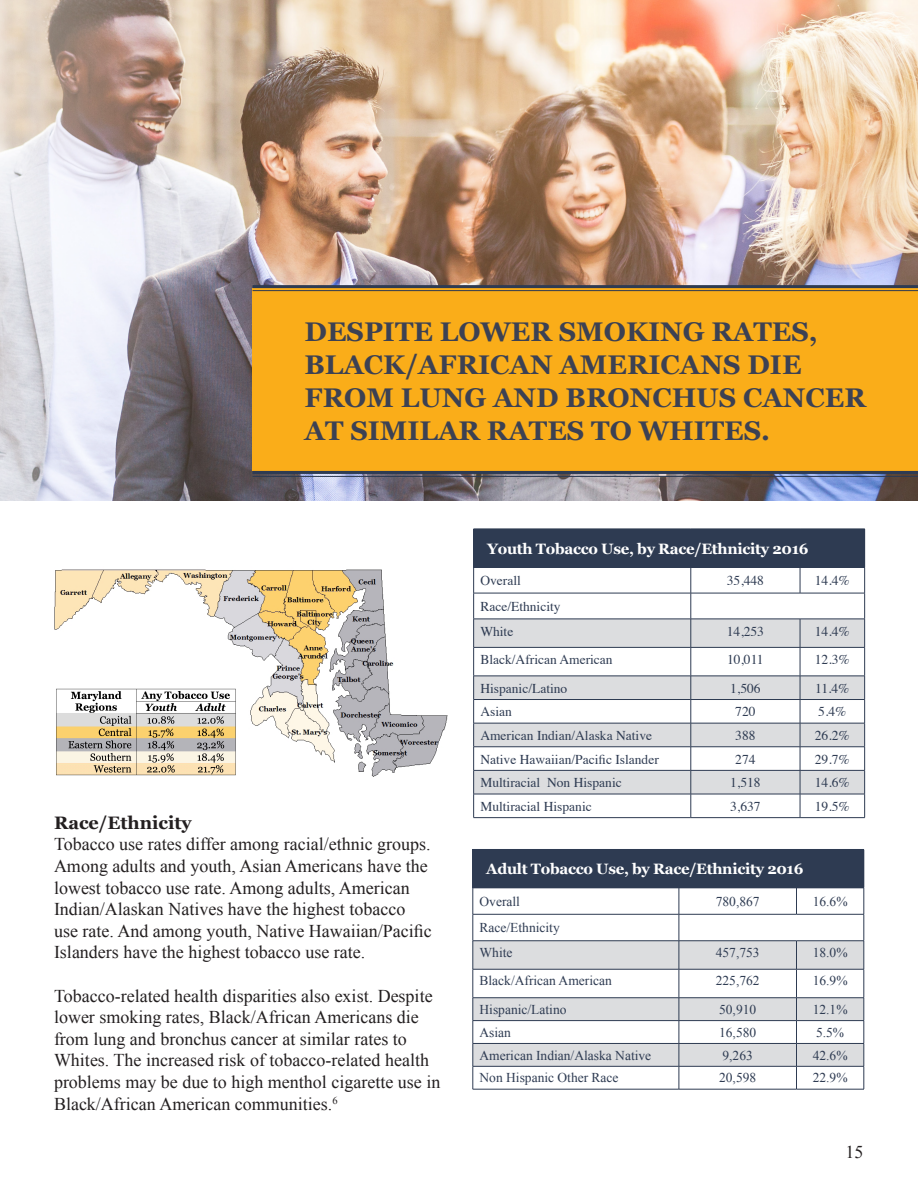
<style>
.page{position:relative;width:918px;height:1188px;background:#fff}
.page>*{position:absolute;margin:0;border:0;box-sizing:border-box;transform-origin:0 0}
.Body_Copy{font:700 27px/33px "Georgia";color:#3c4153}
.t1{font:18px/21.6px "Times New Roman";color:#231f20}
.t2{font:700 18px "Georgia";color:#231f20}
.Heading_2{font:700 15px "Georgia";letter-spacing:-.02em;color:#fff}
.Heading_2-2{font:13.5px "Times";color:#2e3b52}
.Heading_2-3{font:13.5px "Times New Roman";color:#2e3b52}
</style>
<div class="page">
<img style="left:0;top:0;width:918px;height:500px">
<div style="left:473px;top:849px;width:391px;height:39px;background:#2e3b52"></div>
<hr style="left:864px;top:850px;width:1px;height:38px;background:#2e3b52">
<hr style="left:473px;top:1089px;width:206px;height:1px;background:#2e3b52">
<hr style="left:679px;top:1089px;width:118px;height:1px;background:#2e3b52">
<hr style="left:796px;top:1089px;width:68px;height:1px;background:#2e3b52">
<svg style="left:473px;top:888px;width:392px;height:201px"></svg>
<hr style="left:679px;top:914px;width:118px;height:1px;background:#2e3b52">
<hr style="left:796px;top:914px;width:68px;height:1px;background:#2e3b52">
<div style="left:474px;top:529px;width:391px;height:38px;background:#2e3b52"></div>
<hr style="left:473px;top:529px;width:1px;height:38px;background:#2e3b52">
<svg style="left:473px;top:567px;width:392px;height:251px"></svg>
<hr style="left:691px;top:593px;width:109px;height:1px;background:#2e3b52">
<hr style="left:800px;top:593px;width:65px;height:1px;background:#2e3b52">
<img style="left:54px;top:569px;width:394px;height:208px">
<img style="left:55px;top:689px;width:181px;height:87px">
<div style="left:253px;top:288px;width:665px;height:183px;background:#faad19"></div>
<hr style="left:253px;top:471px;width:665px;height:3px;background:#2e3b52">
<hr style="left:253px;top:476px;width:665px;height:1px;background:#2e3b52">
<hr style="left:253px;top:285px;width:665px;height:3px;background:#2e3b52">
<hr style="left:253px;top:290px;width:665px;height:1px;background:#2e3b52">
<p class="Body_Copy" style="left:305px;top:314px;width:563px">DESPITE LOWER SMOKING RATES,<br>BLACK/AFRICAN AMERICANS DIE<br>FROM LUNG AND BRONCHUS CANCER<br>AT SIMILAR RATES TO WHITES.</p>
<p class="t2" style="left:54px;top:809px;width:139px">Race/Ethnicity</p>
<p class="t1" style="left:54px;top:833px;width:379px">Tobacco use rates differ among racial/ethnic groups.<br>Among adults and youth, Asian Americans have the lowest tobacco use rate. Among adults, American Indian/Alaskan Natives have the highest tobacco use rate. And among youth, Native Hawaiian/Pacific Islanders have the highest tobacco use rate.</p>
<p class="t1" style="left:54px;top:985px;width:388px">Tobacco-related health disparities also exist. Despite lower smoking rates, Black/African Americans die from lung and bronchus cancer at similar rates to Whites. The increased risk of tobacco-related health problems may be due to high menthol cigarette use in Black/African American communities.<sup>6</sup></p>
<p class="Heading_2" style="left:487px;top:537px;width:323px">Youth Tobacco Use, by Race/Ethnicity 2016</p>
<p class="Heading_2-2" style="left:480px;top:568px;width:42px">Overall</p>
<p class="Heading_2-2" style="left:727px;top:568px;width:39px">35,448</p>
<p class="Heading_2-2" style="left:815px;top:568px;width:36px">14.4%</p>
<p class="Heading_2-2" style="left:480px;top:594px;width:82px">Race/Ethnicity</p>
<p class="Heading_2-2" style="left:480px;top:619px;width:34px">White</p>
<p class="Heading_2-2" style="left:727px;top:619px;width:39px">14,253</p>
<p class="Heading_2-2" style="left:815px;top:619px;width:36px">14.4%</p>
<p class="Heading_2-2" style="left:480px;top:647px;width:134px">Black/African American</p>
<p class="Heading_2-2" style="left:727px;top:647px;width:38px">10,011</p>
<p class="Heading_2-2" style="left:815px;top:647px;width:36px">12.3%</p>
<p class="Heading_2-2" style="left:480px;top:676px;width:88px">Hispanic/Latino</p>
<p class="Heading_2-2" style="left:730px;top:676px;width:32px">1,506</p>
<p class="Heading_2-2" style="left:815px;top:676px;width:36px">11.4%</p>
<p class="Heading_2-2" style="left:480px;top:699px;width:33px">Asian</p>
<p class="Heading_2-2" style="left:735px;top:699px;width:22px">720</p>
<p class="Heading_2-2" style="left:818px;top:699px;width:30px">5.4%</p>
<p class="Heading_2-2" style="left:480px;top:723px;width:173px">American Indian/Alaska Native</p>
<p class="Heading_2-2" style="left:735px;top:723px;width:22px">388</p>
<p class="Heading_2-2" style="left:815px;top:723px;width:36px">26.2%</p>
<p class="Heading_2-2" style="left:480px;top:746px;width:180px">Native Hawaiian/Pacific Islander</p>
<p class="Heading_2-2" style="left:735px;top:746px;width:22px">274</p>
<p class="Heading_2-2" style="left:815px;top:746px;width:36px">29.7%</p>
<p class="Heading_2-2" style="left:480px;top:770px;width:143px">Multiracial Non Hispanic</p>
<p class="Heading_2-2" style="left:730px;top:770px;width:32px">1,518</p>
<p class="Heading_2-2" style="left:815px;top:770px;width:36px">14.6%</p>
<p class="Heading_2-2" style="left:480px;top:794px;width:113px">Multiracial Hispanic</p>
<p class="Heading_2-2" style="left:730px;top:794px;width:32px">3,637</p>
<p class="Heading_2-2" style="left:815px;top:794px;width:36px">19.5%</p>
<p class="Heading_2" style="left:486px;top:858px;width:319px">Adult Tobacco Use, by Race/Ethnicity 2016</p>
<p class="Heading_2-3" style="left:480px;top:892px;width:42px">Overall</p>
<p class="Heading_2-3" style="left:716px;top:892px;width:45px">780,867</p>
<p class="Heading_2-3" style="left:813px;top:892px;width:36px">16.6%</p>
<p class="Heading_2-3" style="left:480px;top:919px;width:82px">Race/Ethnicity</p>
<p class="Heading_2-3" style="left:480px;top:943px;width:34px">White</p>
<p class="Heading_2-3" style="left:716px;top:943px;width:45px">457,753</p>
<p class="Heading_2-3" style="left:813px;top:943px;width:36px">18.0%</p>
<p class="Heading_2-3" style="left:480px;top:972px;width:134px">Black/African American</p>
<p class="Heading_2-3" style="left:716px;top:972px;width:45px">225,762</p>
<p class="Heading_2-3" style="left:813px;top:972px;width:36px">16.9%</p>
<p class="Heading_2-3" style="left:480px;top:1000px;width:88px">Hispanic/Latino</p>
<p class="Heading_2-3" style="left:719px;top:1000px;width:39px">50,910</p>
<p class="Heading_2-3" style="left:813px;top:1000px;width:36px">12.1%</p>
<p class="Heading_2-3" style="left:480px;top:1023px;width:33px">Asian</p>
<p class="Heading_2-3" style="left:719px;top:1023px;width:39px">16,580</p>
<p class="Heading_2-3" style="left:816px;top:1023px;width:30px">5.5%</p>
<p class="Heading_2-3" style="left:480px;top:1046px;width:173px">American Indian/Alaska Native</p>
<p class="Heading_2-3" style="left:723px;top:1046px;width:32px">9,263</p>
<p class="Heading_2-3" style="left:813px;top:1046px;width:36px">42.6%</p>
<p class="Heading_2-3" style="left:480px;top:1069px;width:141px">Non Hispanic Other Race</p>
<p class="Heading_2-3" style="left:719px;top:1069px;width:39px">20,598</p>
<p class="Heading_2-3" style="left:813px;top:1069px;width:36px">22.9%</p>
<p class="t1" style="left:845px;top:1141px;width:19px">15</p>
</div>
